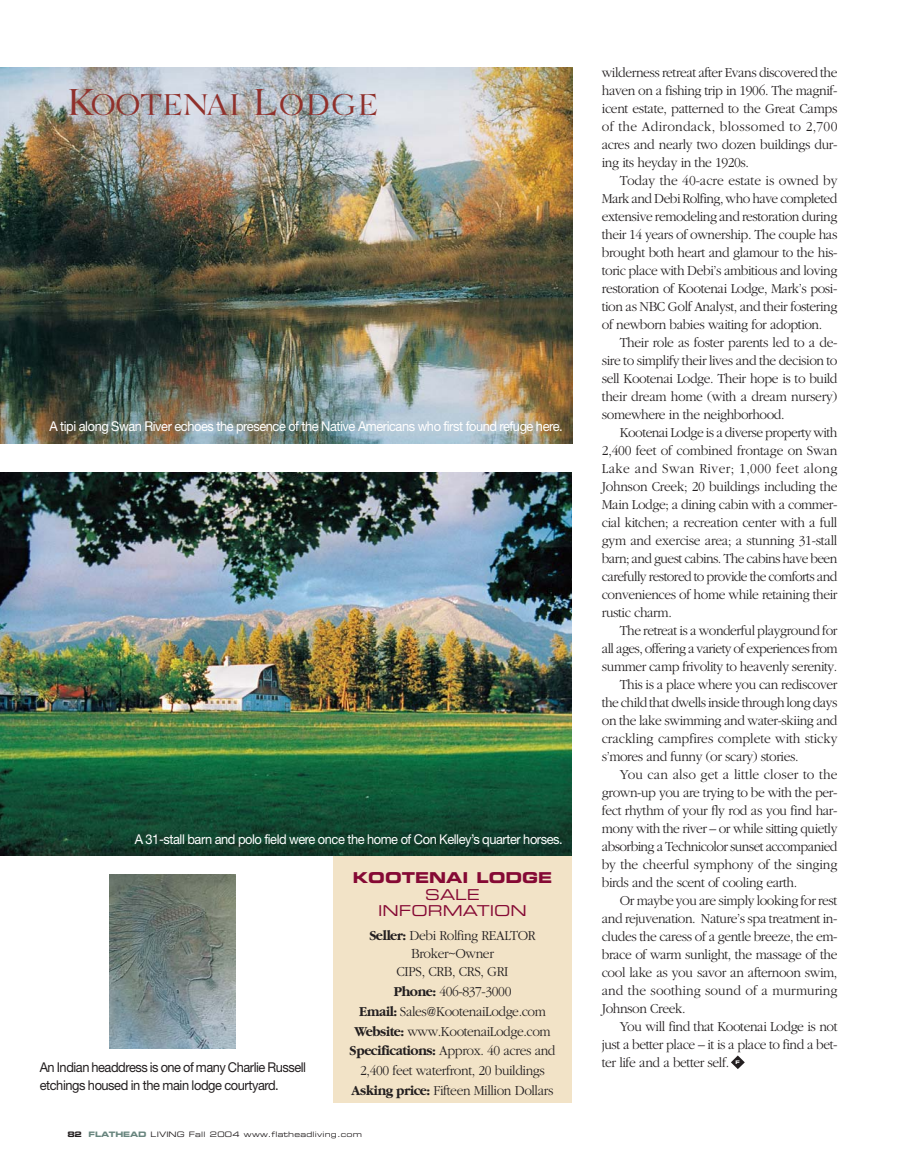
<style>
.page{position:relative;width:905px;height:1175px;background:#fff}
.page>*{position:absolute;margin:0;border:0;box-sizing:border-box;transform-origin:0 0}
.t1{font:28.8px "Be Lucian";letter-spacing:.03em;color:#90302b}
.t2{font:15px/16.5px "Eurostile Extended Two";color:#850934;text-align:center}
.t3{font:15px "Eurostile Bold Extended Two";color:#850934}
.t4{font:300 14.25px/18px "Garamond";letter-spacing:-.03em;color:#231f20;text-align:justify;scale:.95 1}
.t5{font:300 14.25px "Garamond";letter-spacing:-.005em;color:#231f20;scale:.95 1}
.t6{font:300 14.25px "Garamond";letter-spacing:-.01em;color:#231f20;scale:.95 1}
.t7{font:300 14.25px "Garamond";letter-spacing:.005em;color:#231f20;scale:.95 1}
.t8{font:300 14.25px "Garamond";color:#231f20;scale:.95 1}
.t9{font:13.5px "Helvetica Neue";letter-spacing:-.035em;color:#fff;scale:.95 1}
.t10{font:13.5px/18px "Helvetica Neue";letter-spacing:-.035em;color:#231f20;scale:.95 1}
.t11{font:7.5px "Eurostile Extended Two";letter-spacing:.03em;color:#231f20}
.t12{font:4.95px "Eurostile Bold Extended Two";color:#fff}
.s1{font-size:36px}
.s2{font-weight:700}
.s3{font-family:"Eurostile Bold Extended Two"}
.s4{font-family:"Eurostile Bold Extended Two";color:#68857e}
</style>
<div class="page">
<div style="left:333px;top:727px;width:239px;height:375px;background:#f2e3c7"></div>
<img style="left:0;top:68px;width:572px;height:375px">
<img style="left:109px;top:874px;width:127px;height:174px">
<img style="left:0;top:472px;width:572px;height:383px">
<svg style="left:731px;top:1055px;width:13px;height:14px"></svg>
<h1 class="t1" style="left:68px;top:92px;width:312px"><span class="s1">K</span>OOTENAI <span class="s1">L</span>ODGE</h1>
<p class="t9" style="left:49px;top:421px;width:542px">A tipi along Swan River echoes the presence of the Native Americans who first found refuge here.</p>
<p class="t9" style="left:135px;top:834px;width:452px">A 31-stall barn and polo field were once the home of Con Kelley’s quarter horses.</p>
<p class="t3" style="left:353px;top:872px;width:201px">KOOTENAI LODGE</p>
<p class="t2" style="left:378px;top:887px;width:150px">SALE<br>INFORMATION</p>
<p class="t4" style="left:369px;top:927px;width:177px;text-align:center"><span class="s2">Seller:</span> Debi Rolfing REALTOR<br>Broker~Owner<br>CIPS, CRB, CRS, GRI</p>
<p class="t4" style="left:349px;top:982px;width:218px;line-height:19.8px;text-align:center"><span class="s2">Phone:</span> 406-837-3000<br><span class="s2">Email:</span> Sales@KootenaiLodge.com <span class="s2">Website:</span> www.KootenaiLodge.com <span class="s2">Specifications:</span> Approx. 40 acres and 2,400 feet waterfront, 20 buildings <span class="s2">Asking price:</span> Fifteen Million Dollars</p>
<p class="t11" style="left:68px;top:1131px;width:296px"><span class="s3">82</span> <span class="s4">FLATHEAD</span> LIVING Fall 2004 www.flatheadliving.com</p>
<p class="t10" style="left:40px;top:1059px;width:282px">An Indian headdress is one of many Charlie Russell etchings housed in the main lodge courtyard.</p>
<p class="t4" style="left:602px;top:64px;width:249px">wilderness retreat after Evans discovered the haven on a fishing trip in 1906. The magnif&shy;icent estate, patterned to the Great Camps of the Adirondack, blossomed to 2,700 acres and nearly two dozen buildings dur&shy;ing its heyday in the 1920s.</p>
<p class="t4" style="left:602px;top:172px;width:249px;text-indent:18px">Today the 40-acre estate is owned by Mark and Debi Rolfing, who have completed extensive remodeling and restoration during their 14 years of ownership. The couple has brought both heart and glamour to the his&shy;toric place with Debi’s ambitious and loving restoration of Kootenai Lodge, Mark’s posi&shy;tion as NBC Golf Analyst, and their fostering of newborn babies waiting for adoption.</p>
<p class="t4" style="left:602px;top:334px;width:249px;text-indent:18px">Their role as foster parents led to a de&shy;sire to simplify their lives and the decision to sell Kootenai Lodge. Their hope is to build their dream home (with a dream nursery) somewhere in the neighborhood.</p>
<p class="t4" style="left:602px;top:424px;width:249px;text-indent:18px">Kootenai Lodge is a diverse property with 2,400 feet of combined frontage on Swan Lake and Swan River; 1,000 feet along Johnson Creek; 20 buildings including the Main Lodge; a dining cabin with a commer&shy;cial kitchen; a recreation center with a full gym and exercise area; a stunning 31-stall barn; and guest cabins. The cabins have been carefully restored to provide the comforts and conveniences of home while retaining their rustic charm.</p>
<p class="t4" style="left:620px;top:622px;width:230px">The retreat is a wonderful playground for</p>
<p class="t4" style="left:602px;top:640px;width:249px">all ages, offering a variety of experiences from</p>
<p class="t4" style="left:602px;top:658px;width:249px">summer camp frivolity to heavenly serenity.</p>
<p class="t4" style="left:620px;top:676px;width:230px">This is a place where you can rediscover</p>
<p class="t4" style="left:602px;top:694px;width:249px">the child that dwells inside through long days</p>
<p class="t4" style="left:602px;top:712px;width:249px">on the lake swimming and water-skiing and</p>
<p class="t5" style="left:602px;top:732px;width:249px">crackling campfires complete with sticky</p>
<p class="t4" style="left:602px;top:748px;width:209px">s’mores and funny (or scary) stories.</p>
<p class="t7" style="left:620px;top:768px;width:230px">You can also get a little closer to the</p>
<p class="t4" style="left:602px;top:784px;width:249px">grown-up you are trying to be with the per-</p>
<p class="t4" style="left:602px;top:802px;width:249px">fect rhythm of your fly rod as you find har-</p>
<p class="t4" style="left:602px;top:820px;width:249px">mony with the river – or while sitting quietly</p>
<p class="t4" style="left:602px;top:838px;width:249px">absorbing a Technicolor sunset accompanied</p>
<p class="t6" style="left:602px;top:858px;width:249px">by the cheerful symphony of the singing</p>
<p class="t4" style="left:602px;top:874px;width:207px">birds and the scent of cooling earth.</p>
<p class="t4" style="left:620px;top:892px;width:230px">Or maybe you are simply looking for rest</p>
<p class="t4" style="left:602px;top:910px;width:249px">and rejuvenation. Nature’s spa treatment in-</p>
<p class="t4" style="left:602px;top:928px;width:249px">cludes the caress of a gentle breeze, the em-</p>
<p class="t4" style="left:602px;top:946px;width:249px">brace of warm sunlight, the massage of the</p>
<p class="t4" style="left:602px;top:964px;width:249px">cool lake as you savor an afternoon swim,</p>
<p class="t8" style="left:602px;top:984px;width:249px">and the soothing sound of a murmuring</p>
<p class="t4" style="left:602px;top:1000px;width:90px">Johnson Creek.</p>
<p class="t4" style="left:620px;top:1018px;width:230px">You will find that Kootenai Lodge is not</p>
<p class="t4" style="left:602px;top:1036px;width:249px">just a better place – it is a place to find a bet-</p>
<p class="t4" style="left:602px;top:1054px;width:136px">ter life and a better self.</p>
<p class="t12" style="left:735px;top:1060px;width:6px">F</p>
</div>
